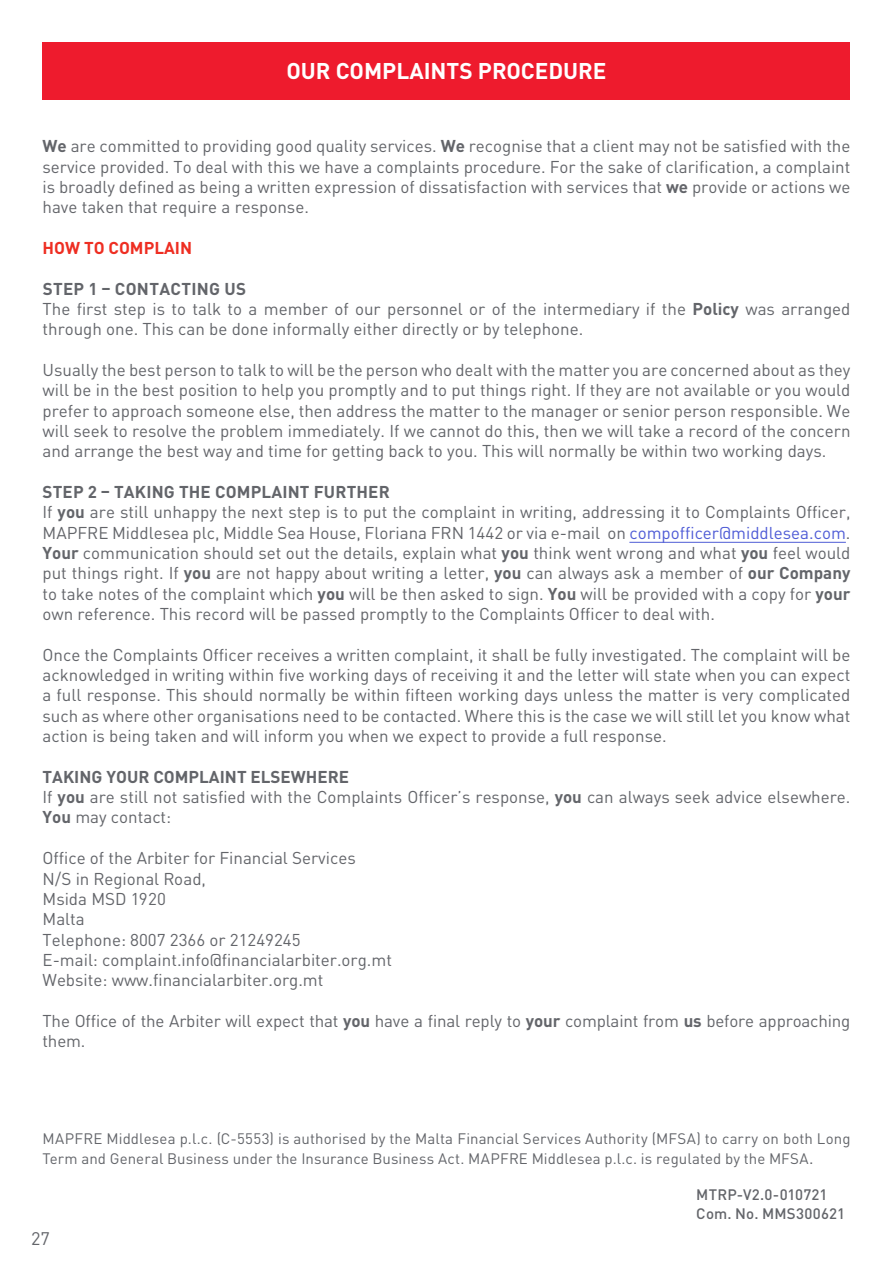
<style>
.page{position:relative;width:893px;height:1263px;background:#fff}
.page>*{position:absolute;margin:0;border:0;box-sizing:border-box;transform-origin:0 0}
.TOC_White_Titles{font:700 22.5px "DIN Pro";color:#fff}
.t1{font:18px "DIN Pro";color:#63656a}
.Text{font:16.95px/20.4px "DIN Pro";color:#63656a;text-align:justify}
.Text-2{font:700 16.95px "DIN Pro";letter-spacing:.01em;color:#63656a}
.Text-3{font:700 16.95px "DIN Pro";color:#ee2e22}
.Text-4{font:15px/19.8px "DIN Pro";letter-spacing:.005em;color:#63656a}
.Text-5{font:500 15px "DIN Pro";letter-spacing:.015em;color:#63656a}
.s1{font-weight:700}
.s2{color:#4f5cd6}
.s3{font-size:16.5px}
</style>
<div class="page">
<div style="left:43px;top:43px;width:807px;height:57px;background:#ee1b2d"></div>
<hr style="left:629px;top:542px;width:217px;height:1px;background:#4f5cd6">
<p class="TOC_White_Titles" style="left:286px;top:52px;width:322px">OUR COMPLAINTS PROCEDURE</p>
<p class="Text" style="left:43px;top:134px;width:809px"><span class="s1">We</span> are committed to providing good quality services. <span class="s1">We</span> recognise that a client may not be satisfied with the service provided. To deal with this we have a complaints procedure. For the sake of clarification, a complaint is broadly defined as being a written expression of dissatisfaction with services that <span class="s1">we</span> provide or actions we have taken that require a response.</p>
<p class="Text-3" style="left:43px;top:234px;width:151px">HOW TO COMPLAIN</p>
<p class="Text-2" style="left:43px;top:274px;width:205px">STEP 1 – CONTACTING US</p>
<p class="Text" style="left:43px;top:297px;width:809px">The first step is to talk to a member of our personnel or of the intermediary if the <span class="s1">Policy</span> was arranged through one. This can be done informally either directly or by telephone.</p>
<p class="Text" style="left:43px;top:358px;width:809px">Usually the best person to talk to will be the person who dealt with the matter you are concerned about as they will be in the best position to help you promptly and to put things right. If they are not available or you would prefer to approach someone else, then address the matter to the manager or senior person responsible. We will seek to resolve the problem immediately. If we cannot do this, then we will take a record of the concern and arrange the best way and time for getting back to you. This will normally be within two working days.</p>
<p class="Text-2" style="left:43px;top:478px;width:349px">STEP 2 – TAKING THE COMPLAINT FURTHER</p>
<p class="Text" style="left:43px;top:500px;width:809px">If <span class="s1">you</span> are still unhappy the next step is to put the complaint in writing, addressing it to Complaints Officer, MAPFRE Middlesea plc, Middle Sea House, Floriana FRN 1442 or via e-mail on <span class="s2">compofficer@middlesea.com</span>.<br><span class="s1">Your</span> communication should set out the details, explain what <span class="s1">you</span> think went wrong and what <span class="s1">you</span> feel would put things right. If <span class="s1">you</span> are not happy about writing a letter, <span class="s1">you</span> can always ask a member of <span class="s1">our Company </span>to take notes of the complaint which <span class="s1">you</span> will be then asked to sign. <span class="s1">You</span> will be provided with a copy for <span class="s1">your </span>own reference. This record will be passed promptly to the Complaints Officer to deal with.</p>
<p class="Text" style="left:43px;top:643px;width:809px">Once the Complaints Officer receives a written complaint, it shall be fully investigated. The complaint will be acknowledged in writing within five working days of receiving it and the letter will state when you can expect a full response. This should normally be within fifteen working days unless the matter is very complicated such as where other organisations need to be contacted. Where this is the case we will still let you know what action is being taken and will inform you when we expect to provide a full response.</p>
<p class="Text-2" style="left:43px;top:762px;width:308px">TAKING YOUR COMPLAINT ELSEWHERE</p>
<p class="Text" style="left:43px;top:785px;width:809px">If <span class="s1">you</span> are still not satisfied with the Complaints Officer’s response, <span class="s1">you</span> can always seek advice elsewhere.<br><span class="s1">You</span> may contact:</p>
<p class="Text" style="left:43px;top:846px;width:315px">Office of the Arbiter for Financial Services</p>
<p class="Text" style="left:43px;top:866px;width:165px">N/S in Regional Road,</p>
<p class="Text" style="left:43px;top:887px;width:125px">Msida MSD 1920</p>
<p class="Text" style="left:43px;top:907px;width:44px">Malta</p>
<p class="Text" style="left:43px;top:927px;width:260px">Telephone: 8007 2366 or 21249245</p>
<p class="Text" style="left:43px;top:948px;width:351px">E-mail: complaint.info@financialarbiter.org.mt</p>
<p class="Text" style="left:43px;top:968px;width:282px">Website: www.financialarbiter.org.mt</p>
<p class="Text" style="left:43px;top:1009px;width:809px">The Office of the Arbiter will expect that <span class="s1">you</span> have a final reply to <span class="s1">your</span> complaint from <span class="s1">us</span> before approaching them.</p>
<p class="Text-4" style="left:43px;top:1128px;width:809px">MAPFRE Middlesea p.l.c. (C-5553) is authorised by the Malta Financial Services Authority (MFSA) to carry on both Long<br>Term and General Business under the Insurance Business Act. MAPFRE Middlesea p.l.c. is regulated by the MFSA<span class="s3">.</span></p>
<p class="t1" style="left:31px;top:1224px;width:20px">27</p>
<p class="Text-5" style="left:696px;top:1182px;width:133px">MTRP-V2.0-010721</p>
<p class="Text-5" style="left:696px;top:1202px;width:150px">Com. No. MMS300621</p>
</div>
